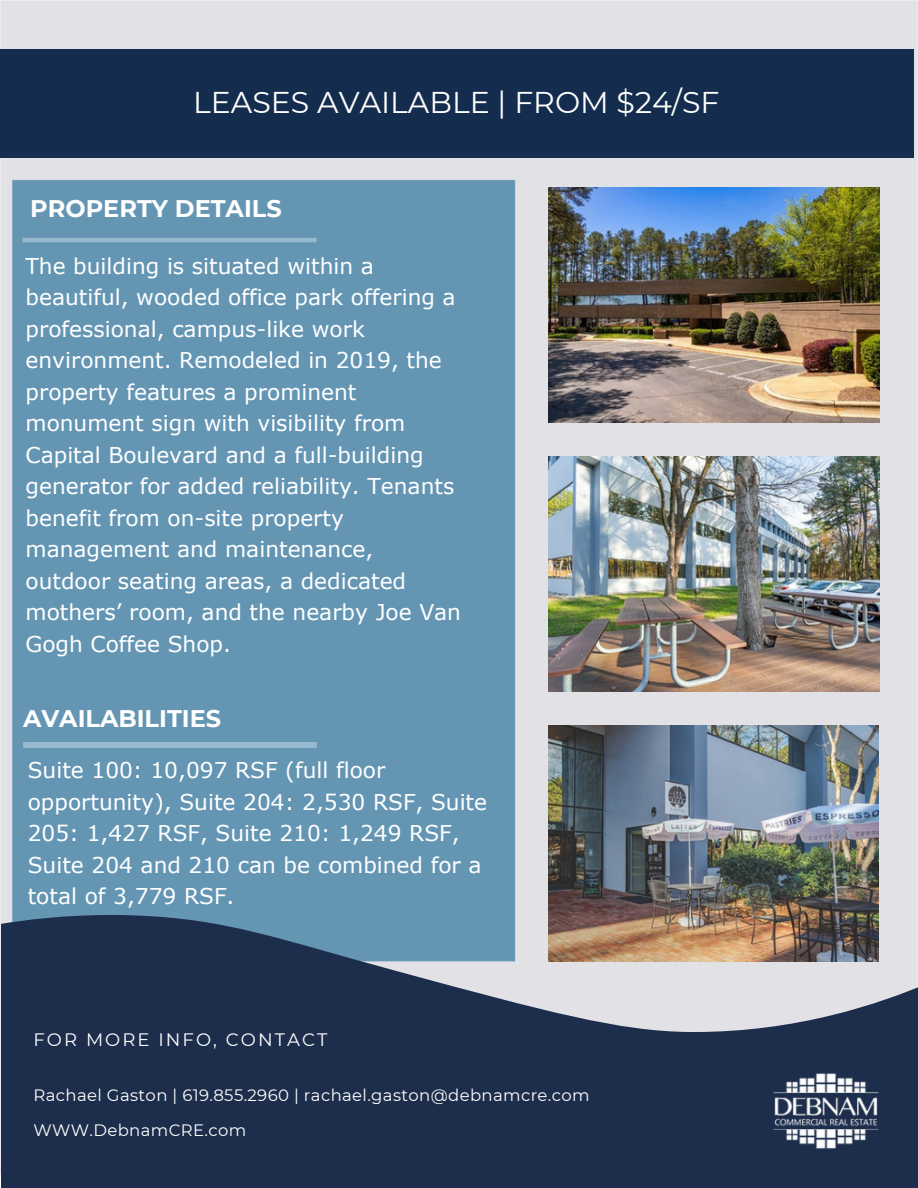
<style>
.page{position:relative;width:918px;height:1188px;background:#fff}
.page>*{position:absolute;margin:0;border:0;box-sizing:border-box;transform-origin:0 0}
.t1{font:30px "Montserrat";color:#fff}
.t2{font:700 24px "Montserrat";color:#fff}
.t3{font:21.75px/31.5px "Verdana";color:#fff}
.t4{font:18px "Montserrat";letter-spacing:.115em;color:#fff}
.t5{font:16.5px/34.8px "Montserrat";letter-spacing:.02em;color:#fff}
</style>
<div class="page">
<img style="left:0;top:0;width:918px;height:1175px">
<img style="left:549px;top:456px;width:330px;height:235px">
<img style="left:549px;top:725px;width:330px;height:190px">
<img style="left:549px;top:187px;width:330px;height:236px">
<img style="left:23px;top:743px;width:294px;height:4px">
<div style="left:0;top:49px;width:913px;height:109px;background:#142d4e"></div>
<svg style="left:1px;top:915px;width:917px;height:273px;background:#414e66"></svg>
<h1 class="t1" style="left:193px;top:84px;width:528px">LEASES AVAILABLE | FROM $24/SF</h1>
<h2 class="t2" style="left:30px;top:194px;width:253px">PROPERTY DETAILS</h2>
<h3 class="t3" style="left:26px;top:249px;width:437px">The building is situated within a beautiful, wooded office park offering a professional, campus-like work environment. Remodeled in 2019, the property features a prominent monument sign with visibility from Capital Boulevard and a full-building generator for added reliability. Tenants benefit from on-site property management and maintenance, outdoor seating areas, a dedicated mothers’ room, and the nearby Joe Van Gogh Coffee Shop.</h3>
<h2 class="t2" style="left:23px;top:703px;width:200px">AVAILABILITIES</h2>
<h3 class="t3" style="left:28px;top:754px;width:461px">Suite 100: 10,097 RSF (full floor opportunity), Suite 204: 2,530 RSF, Suite 205: 1,427 RSF, Suite 210: 1,249 RSF, Suite 204 and 210 can be combined for a total of 3,779 RSF.</h3>
<h4 class="t4" style="left:34px;top:1028px;width:296px">FOR MORE INFO, CONTACT</h4>
<p class="t5" style="left:34px;top:1078px;width:558px">Rachael Gaston | 619.855.2960 | rachael.gaston@debnamcre.com<br>WWW.DebnamCRE.com</p>
</div>
